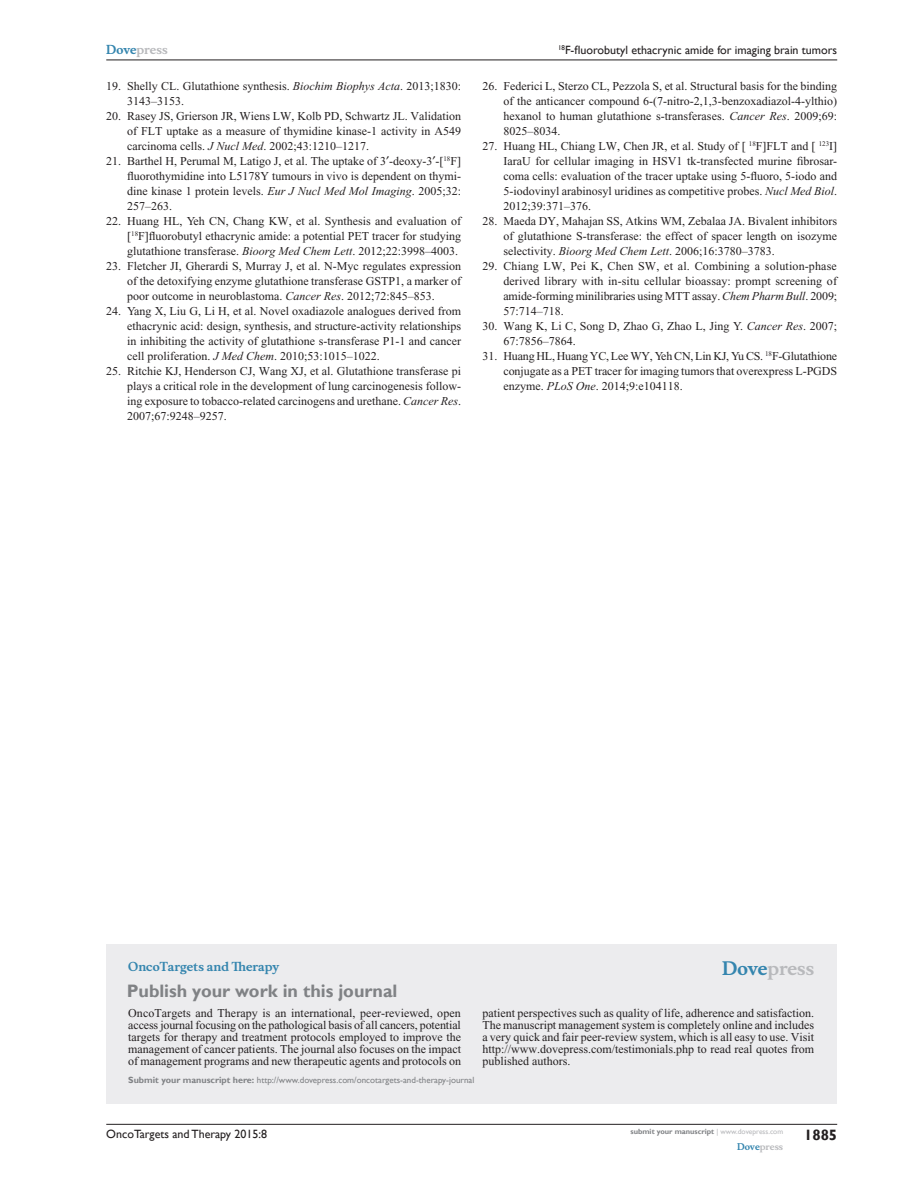
<style>
.page{position:relative;width:918px;height:1188px;background:#fff}
.page>*{position:absolute;margin:0;border:0;box-sizing:border-box;transform-origin:0 0}
.PromBx-H1{font:700 18px "Gill Sans";color:#808285}
.PromBx-Brand{font:700 18px "Musee";color:#b8b9bc}
.t1{font:700 15px "Gill Sans";color:#231f20}
.RefNL2{font:12px/15px "Times New Roman";color:#231f20;text-align:justify}
.PromBx-Tx{font:12px/12px "Times New Roman";color:#231f20;text-align:justify}
.t2{font:12px "Gill Sans";color:#231f20}
.PromBx-JrnlName{font:700 12px "Musee";color:#3485ae}
.t3{font:700 12px "Musee";color:#b8b9bc}
.PromBx-SubmitMssWebA{font:9px "Gill Sans";color:#808285}
.t4{font:700 9px "Musee";color:#b8b9bc}
.t5{font:700 7.5px "Gill Sans";color:#808285}
.s1{color:#3485ae}
.s2{font-style:italic}
.s3{font-weight:700}
.s4{font-weight:400;color:#b8b9bc}
</style>
<div class="page">
<div style="left:106px;top:944px;width:731px;height:159px;background:#ececee"></div>
<hr style="left:106px;top:1124px;width:731px;height:1px;background:#231f20">
<hr style="left:106px;top:60px;width:731px;height:1px;background:#231f20">
<p class="t3" style="left:106px;top:43px;width:63px"><span class="s1">Dove</span>press</p>
<p class="RefNL2" style="left:127px;top:79px;width:335px;text-indent:-21px">19. Shelly CL. Glutathione synthesis. <span class="s2">Biochim Biophys Acta</span>. 2013;1830:<br>3143–3153.</p>
<p class="RefNL2" style="left:127px;top:109px;width:335px;text-indent:-21px">20. Rasey JS, Grierson JR, Wiens LW, Kolb PD, Schwartz JL. Validation of FLT uptake as a measure of thymidine kinase-1 activity in A549 carcinoma cells. <span class="s2">J Nucl Med</span>. 2002;43:1210–1217.</p>
<p class="RefNL2" style="left:127px;top:154px;width:335px;text-indent:-21px">21. Barthel H, Perumal M, Latigo J, et al. The uptake of 3 -deoxy-3 -[<sup>18</sup>F] fluorothymidine into L5178Y tumours in vivo is dependent on thymi&shy;dine kinase 1 protein levels. <span class="s2">Eur J Nucl Med Mol Imaging</span>. 2005;32:<br>257–263.</p>
<p class="RefNL2" style="left:127px;top:214px;width:335px;text-indent:-21px">22. Huang HL, Yeh CN, Chang KW, et al. Synthesis and evaluation of [<sup>18</sup>F]fluorobutyl ethacrynic amide: a potential PET tracer for studying glutathione transferase. <span class="s2">Bioorg Med Chem Lett</span>. 2012;22:3998–4003.</p>
<p class="RefNL2" style="left:127px;top:259px;width:335px;text-indent:-21px">23. Fletcher JI, Gherardi S, Murray J, et al. N-Myc regulates expression of the detoxifying enzyme glutathione transferase GSTP1, a marker of poor outcome in neuroblastoma. <span class="s2">Cancer Res</span>. 2012;72:845–853.</p>
<p class="RefNL2" style="left:127px;top:304px;width:335px;text-indent:-21px">24. Yang X, Liu G, Li H, et al. Novel oxadiazole analogues derived from ethacrynic acid: design, synthesis, and structure-activity relationships in inhibiting the activity of glutathione s-transferase P1-1 and cancer cell proliferation. <span class="s2">J Med Chem</span>. 2010;53:1015–1022.</p>
<p class="RefNL2" style="left:127px;top:364px;width:335px;text-indent:-21px">25. Ritchie KJ, Henderson CJ, Wang XJ, et al. Glutathione transferase pi plays a critical role in the development of lung carcinogenesis follow&shy;ing exposure to tobacco-related carcinogens and urethane. <span class="s2">Cancer Res</span>.<br>2007;67:9248–9257.</p>
<p class="t2" style="left:558px;top:43px;width:281px"><sup>18</sup>F-fluorobutyl ethacrynic amide for imaging brain tumors</p>
<p class="RefNL2" style="left:503px;top:79px;width:335px;text-indent:-21px">26. Federici L, Sterzo CL, Pezzola S, et al. Structural basis for the binding of the anticancer compound 6-(7-nitro-2,1,3-benzoxadiazol-4-ylthio) hexanol to human glutathione s-transferases. <span class="s2">Cancer Res</span>. 2009;69:<br>8025–8034.</p>
<p class="RefNL2" style="left:503px;top:139px;width:335px;text-indent:-21px">27. Huang HL, Chiang LW, Chen JR, et al. Study of [ <sup>18</sup>F]FLT and [ <sup>123</sup>I] IaraU for cellular imaging in HSV1 tk-transfected murine fibrosar&shy;coma cells: evaluation of the tracer uptake using 5-fluoro, 5-iodo and 5-iodovinyl arabinosyl uridines as competitive probes. <span class="s2">Nucl Med Biol</span>.<br>2012;39:371–376.</p>
<p class="RefNL2" style="left:503px;top:214px;width:335px;text-indent:-21px">28. Maeda DY, Mahajan SS, Atkins WM, Zebalaa JA. Bivalent inhibitors of glutathione S-transferase: the effect of spacer length on isozyme selectivity. <span class="s2">Bioorg Med Chem Lett</span>. 2006;16:3780–3783.</p>
<p class="RefNL2" style="left:503px;top:259px;width:335px;text-indent:-21px">29. Chiang LW, Pei K, Chen SW, et al. Combining a solution-phase derived library with in-situ cellular bioassay: prompt screening of amide-forming minilibraries using MTT assay. <span class="s2">Chem Pharm Bull</span>. 2009; 57:714–718.</p>
<p class="RefNL2" style="left:503px;top:319px;width:335px;text-indent:-21px">30. Wang K, Li C, Song D, Zhao G, Zhao L, Jing Y. <span class="s2">Cancer Res</span>. 2007;<br>67:7856–7864.</p>
<p class="RefNL2" style="left:503px;top:349px;width:335px;text-indent:-21px">31. Huang HL, Huang YC, Lee WY, Yeh CN, Lin KJ, Yu CS. <sup>18</sup>F-Glutathione conjugate as a PET tracer for imaging tumors that overexpress L-PGDS enzyme. <span class="s2">PLoS One</span>. 2014;9:e104118.</p>
<p class="PromBx-JrnlName" style="left:128px;top:959px;width:152px">OncoTargets and Therapy</p>
<p class="PromBx-H1" style="left:127px;top:980px;width:272px">Publish your work in this journal</p>
<p class="PromBx-Brand" style="left:722px;top:958px;width:94px"><span class="s1">Dove</span>press</p>
<p class="PromBx-Tx" style="left:128px;top:1007px;width:334px">OncoTargets and Therapy is an international, peer-reviewed, open access journal focusing on the pathological basis of all cancers, potential targets for therapy and treatment protocols employed to improve the management of cancer patients. The journal also focuses on the impact of management programs and new therapeutic agents and protocols on</p>
<p class="PromBx-Tx" style="left:482px;top:1007px;width:333px">patient perspectives such as quality of life, adherence and satisfaction.<br>The manuscript management system is completely online and includes a very quick and fair peer-review system, which is all easy to use. Visit http://www.dovepress.com/testimonials.php to read real quotes from published authors.</p>
<p class="PromBx-SubmitMssWebA" style="left:128px;top:1075px;width:348px"><span class="s3">Submit your manuscript here:</span> http://www.dovepress.com/oncotargets-and-therapy-journal</p>
<p class="t2" style="left:106px;top:1127px;width:162px">OncoTargets and Therapy 2015:8</p>
<p class="t5" style="left:631px;top:1127px;width:154px">submit your manuscript <span class="s4">| www.dovepress.com</span></p>
<p class="t4" style="left:737px;top:1141px;width:48px"><span class="s1">Dove</span>press</p>
<p class="t1" style="left:804px;top:1126px;width:35px">1885</p>
</div>
